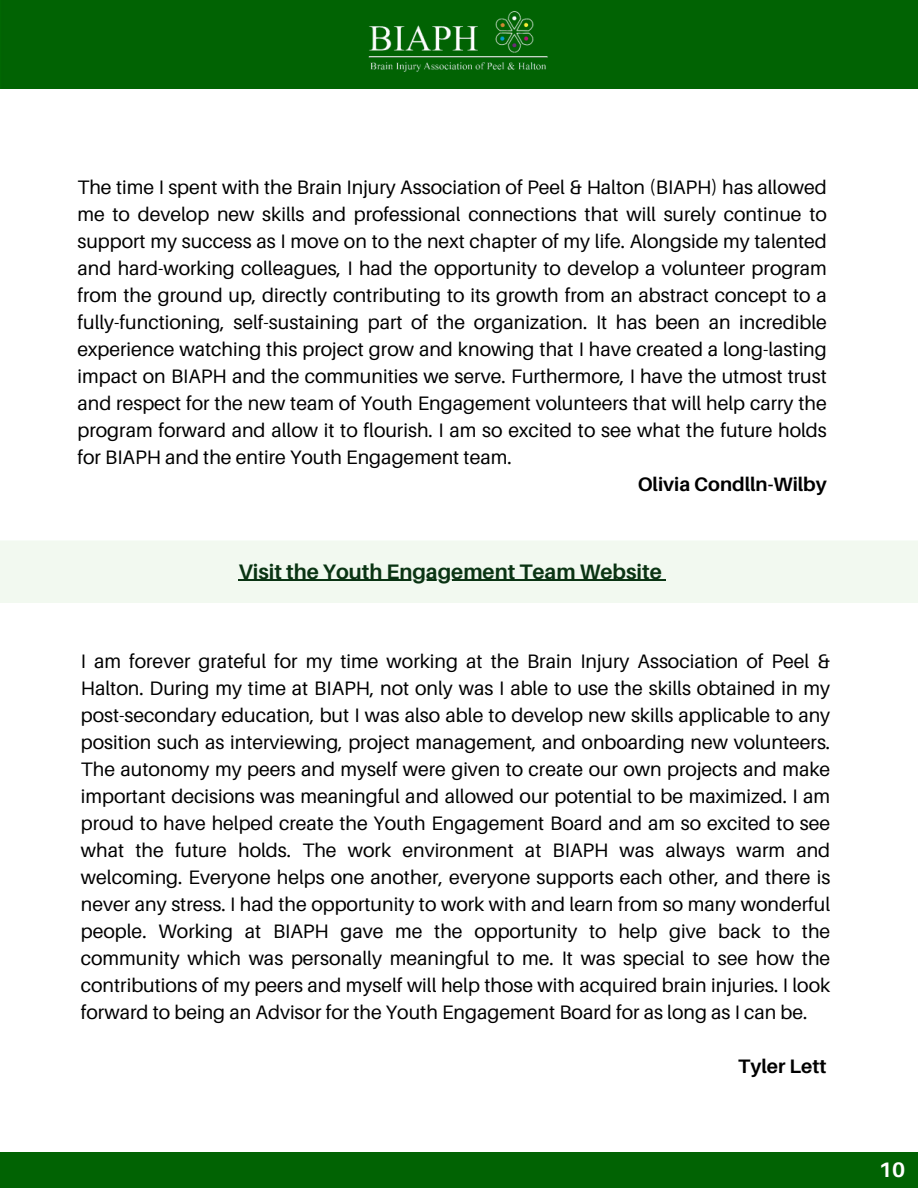
<style>
.page{position:relative;width:918px;height:1188px;background:#fff}
.page>*{position:absolute;margin:0;border:0;box-sizing:border-box;transform-origin:0 0}
.t1{font:700 21px "Aileron";color:#0a3413}
.t2{font:700 21px "Aileron";color:#fff}
.t3{font:19.5px/27px "Aileron";color:#000;text-align:justify}
.t4{font:700 19.5px "Aileron";color:#000}
</style>
<div class="page">
<div style="left:0;top:0;width:918px;height:89px;background:#016303"></div>
<div style="left:0;top:1152px;width:918px;height:36px;background:#016303"></div>
<img style="left:360px;top:6px;width:198px;height:77px">
<div style="left:0;top:541px;width:918px;height:62px;background:#f2f9f0"></div>
<hr style="left:238px;top:580px;width:424px;height:1px;background:#0a3413">
<p class="t3" style="left:77px;top:174px;width:751px">The time I spent with the Brain Injury Association of Peel &amp; Halton (BIAPH) has allowed me to develop new skills and professional connections that will surely continue to support my success as I move on to the next chapter of my life. Alongside my talented and hard-working colleagues, I had the opportunity to develop a volunteer program from the ground up, directly contributing to its growth from an abstract concept to a fully-functioning, self-sustaining part of the organization. It has been an incredible experience watching this project grow and knowing that I have created a long-lasting impact on BIAPH and the communities we serve. Furthermore, I have the utmost trust and respect for the new team of Youth Engagement volunteers that will help carry the program forward and allow it to flourish. I am so excited to see what the future holds for BIAPH and the entire Youth Engagement team.</p>
<p class="t4" style="left:638px;top:473px;width:191px">Olivia Condlln-Wilby</p>
<p class="t1" style="left:238px;top:560px;width:425px">Visit the Youth Engagement Team Website</p>
<p class="t3" style="left:81px;top:648px;width:751px">I am forever grateful for my time working at the Brain Injury Association of Peel &amp; Halton. During my time at BIAPH, not only was I able to use the skills obtained in my post-secondary education, but I was also able to develop new skills applicable to any position such as interviewing, project management, and onboarding new volunteers.<br>The autonomy my peers and myself were given to create our own projects and make important decisions was meaningful and allowed our potential to be maximized. I am proud to have helped create the Youth Engagement Board and am so excited to see what the future holds. The work environment at BIAPH was always warm and welcoming. Everyone helps one another, everyone supports each other, and there is never any stress. I had the opportunity to work with and learn from so many wonderful people. Working at BIAPH gave me the opportunity to help give back to the community which was personally meaningful to me. It was special to see how the contributions of my peers and myself will help those with acquired brain injuries. I look forward to being an Advisor for the Youth Engagement Board for as long as I can be.</p>
<p class="t4" style="left:738px;top:1056px;width:90px">Tyler Lett</p>
<p class="t2" style="left:879px;top:1158px;width:28px">10</p>
</div>
